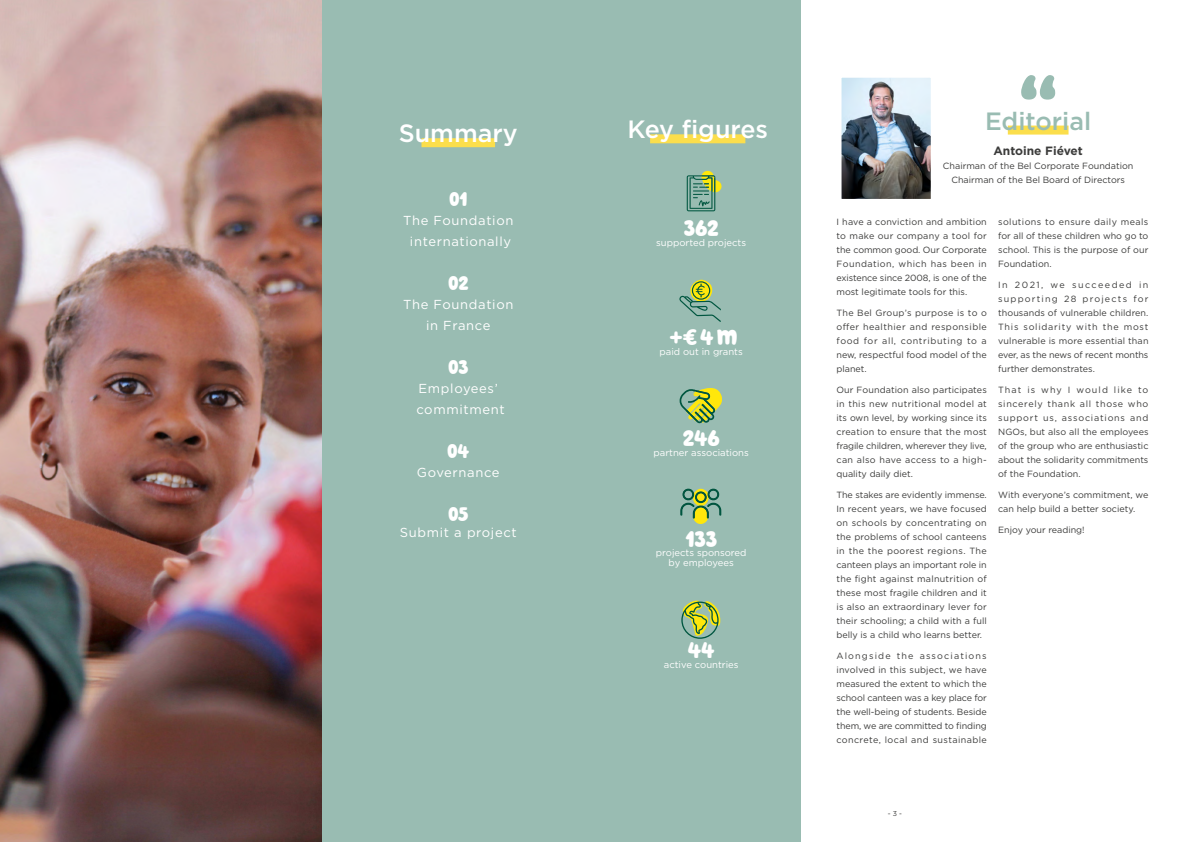
<style>
.page{position:relative;width:1191px;height:842px;background:#fff}
.page>*{position:absolute;margin:0;border:0;box-sizing:border-box;transform-origin:0 0}
.t1{font:500 25px "Gotham";color:#fff}
.t2{font:500 25px "Gotham";color:#99bcb2}
.t3{font:22.8px "Hello Headline";color:#fff}
.t4{font:20px "Hello Headline";color:#fff}
.t5{font:13px/21px "Gotham";letter-spacing:.05em;color:#fff;text-align:center}
.t6{font:700 12px "Gotham";color:#3c3c3b}
.t7{font:9.5px/9.5px "Gotham";color:#fff;text-align:center}
.t8{font:9px/14px "Gotham";color:#3c3c3b;text-align:justify}
.t9{font:7px "Gotham";color:#3c3c3b}
</style>
<div class="page">
<div style="left:321px;top:0;width:479px;height:842px;background:#99bcb2"></div>
<div style="left:1007px;top:126px;width:61px;height:9px;background:#fbde4c"></div>
<svg style="left:1021px;top:75px;width:34px;height:25px"></svg>
<svg style="left:686px;top:171px;width:36px;height:40px"></svg>
<svg style="left:679px;top:280px;width:42px;height:42px"></svg>
<svg style="left:679px;top:388px;width:43px;height:35px"></svg>
<svg style="left:680px;top:488px;width:41px;height:36px"></svg>
<svg style="left:681px;top:600px;width:39px;height:39px"></svg>
<img style="left:0;top:0;width:321px;height:842px">
<img style="left:841px;top:77px;width:90px;height:122px">
<div style="left:421px;top:138px;width:74px;height:9px;background:#fbde4c"></div>
<div style="left:650px;top:134px;width:95px;height:9px;background:#fbde4c"></div>
<h1 class="t1" style="left:399px;top:117px;width:120px">Summary</h1>
<h3 class="t4" style="left:449px;top:187px;width:20px">01</h3>
<h3 class="t5" style="left:403px;top:210px;width:112px">The Foundation internationally</h3>
<h3 class="t4" style="left:448px;top:271px;width:22px">02</h3>
<h3 class="t5" style="left:403px;top:294px;width:112px">The Foundation in France</h3>
<h3 class="t4" style="left:448px;top:355px;width:22px">03</h3>
<h3 class="t5" style="left:416px;top:378px;width:90px;text-align:left">Employees’ commitment</h3>
<h3 class="t4" style="left:447px;top:439px;width:24px">04</h3>
<h3 class="t5" style="left:417px;top:462px;width:84px">Governance</h3>
<h3 class="t4" style="left:448px;top:502px;width:22px">05</h3>
<h3 class="t5" style="left:400px;top:521px;width:118px">Submit a project</h3>
<h1 class="t1" style="left:627px;top:113px;width:142px">Key figures</h1>
<h2 class="t3" style="left:684px;top:215px;width:36px">362</h2>
<p class="t7" style="left:656px;top:237px;width:91px">supported projects</p>
<h2 class="t3" style="left:668px;top:324px;width:71px">+€ 4 m</h2>
<p class="t7" style="left:659px;top:346px;width:85px">paid out in grants</p>
<h2 class="t3" style="left:682px;top:425px;width:39px">246</h2>
<p class="t7" style="left:653px;top:447px;width:97px">partner associations</p>
<h2 class="t3" style="left:685px;top:525px;width:33px">133</h2>
<p class="t7" style="left:656px;top:548px;width:92px">projects sponsored by employees</p>
<h2 class="t3" style="left:688px;top:637px;width:28px">44</h2>
<p class="t7" style="left:664px;top:660px;width:76px">active countries</p>
<h1 class="t2" style="left:985px;top:104px;width:108px">Editorial</h1>
<h3 class="t6" style="left:993px;top:143px;width:91px">Antoine Fiévet</h3>
<p class="t8" style="left:943px;top:159px;width:192px;text-align:center">Chairman of the Bel Corporate Foundation<br>Chairman of the Bel Board of Directors</p>
<p class="t8" style="left:836px;top:215px;width:152px">I have a conviction and ambition to make our company a tool for the common good. Our Corporate Foundation, which has been in existence since 2008, is one of the most legitimate tools for this.</p>
<p class="t8" style="left:836px;top:306px;width:152px">The Bel Group’s purpose is to o offer healthier and responsible food for all, contributing to a new, respectful food model of the planet.</p>
<p class="t8" style="left:836px;top:383px;width:152px">Our Foundation also participates in this new nutritional model at its own level, by working since its creation to ensure that the most fragile children, wherever they live, can also have access to a high&shy;quality daily diet.</p>
<p class="t8" style="left:836px;top:488px;width:152px">The stakes are evidently immense.<br>In recent years, we have focused on schools by concentrating on the problems of school canteens in the the poorest regions. The canteen plays an important role in the fight against malnutrition of these most fragile children and it is also an extraordinary lever for their schooling; a child with a full belly is a child who learns better.</p>
<p class="t8" style="left:836px;top:649px;width:152px">Alongside the associations involved in this subject, we have measured the extent to which the school canteen was a key place for the well-being of students. Beside them, we are committed to finding concrete, local and sustainable</p>
<p class="t8" style="left:998px;top:215px;width:152px">solutions to ensure daily meals for all of these children who go to school. This is the purpose of our Foundation.</p>
<p class="t8" style="left:998px;top:278px;width:152px">In 2021, we succeeded in supporting 28 projects for thousands of vulnerable children.<br>This solidarity with the most vulnerable is more essential than ever, as the news of recent months further demonstrates.</p>
<p class="t8" style="left:998px;top:383px;width:152px">That is why I would like to sincerely thank all those who support us, associations and NGOs, but also all the employees of the group who are enthusiastic about the solidarity commitments of the Foundation.</p>
<p class="t8" style="left:998px;top:488px;width:152px">With everyone’s commitment, we can help build a better society.</p>
<p class="t8" style="left:998px;top:523px;width:88px">Enjoy your reading!</p>
<p class="t9" style="left:888px;top:809px;width:16px">- 3 -</p>
</div>
